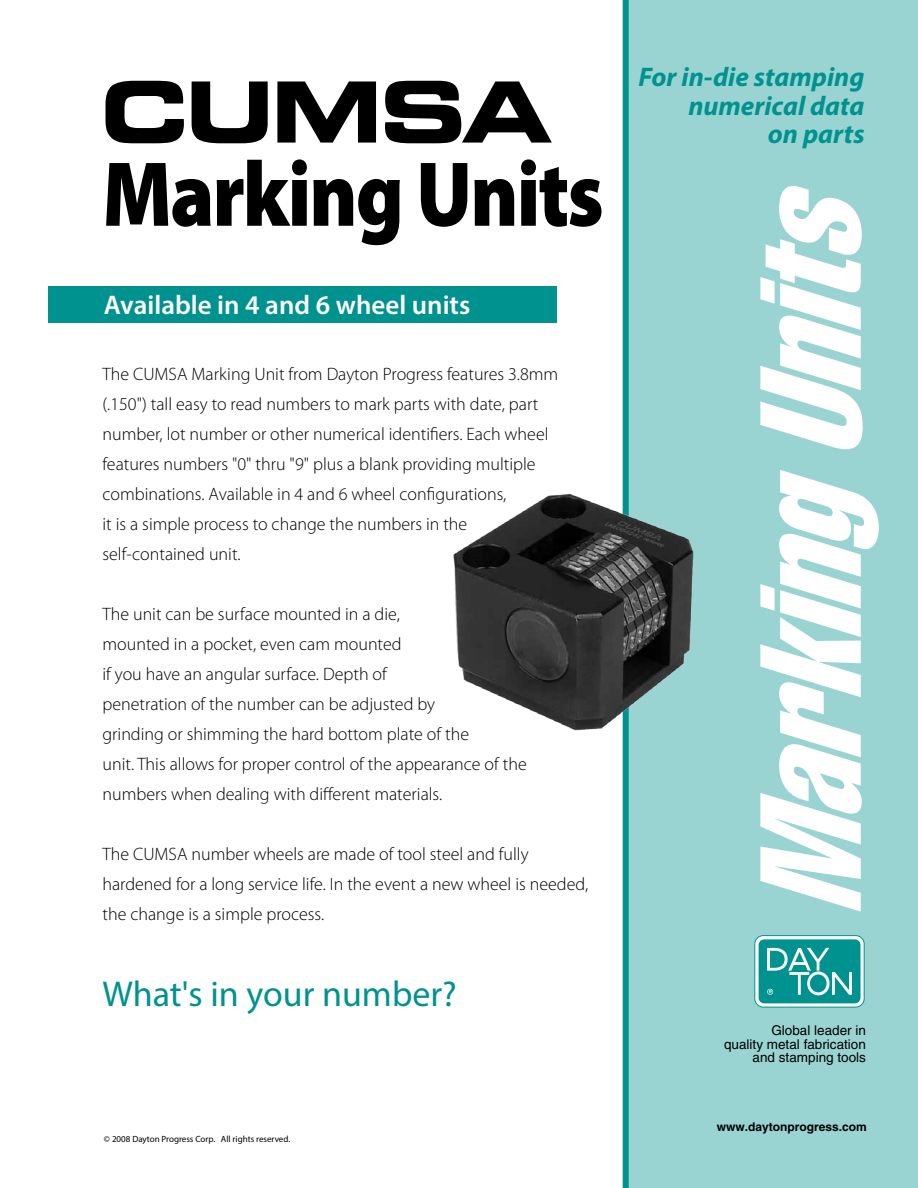
<style>
.page{position:relative;width:918px;height:1188px;background:#fff}
.page>*{position:absolute;margin:0;border:0;box-sizing:border-box;transform-origin:0 0}
.t1{font:italic extra-condensed 141px "Helvetica";color:#fff}
.t2{font:900 93px "Myriad Pro";letter-spacing:-.025em;color:#000;scale:.87 1}
.t3{font:700 expanded 84px "Square 721 BT";letter-spacing:-.03em;color:#000}
.t4{font:36px "Myriad Pro";color:#00928f}
.t5{font:italic 700 27px/28.5px "Myriad Pro";color:#00928f;text-align:right}
.t6{font:600 27px "Myriad Pro";color:#fff}
.t7{font:300 18px/30px "Myriad Pro";color:#000}
.t8{font:13.5px/13.5px "Helvetica";color:#000;text-align:right}
.t9{font:700 12px "Helvetica";color:#000}
.t10{font:9px "Myriad Pro";color:#000}
</style>
<div class="page">
<div style="left:626px;top:0;width:292px;height:1188px;background:#99d4d2"></div>
<svg style="left:755px;top:935px;width:109px;height:72px;background:#3caba9"></svg>
<div style="left:754px;top:935px;width:110px;height:72px;border:1px solid #00928f;border-radius:8px"></div>
<div style="left:623px;top:0;width:6px;height:1188px;background:#00928f"></div>
<div style="left:48px;top:286px;width:508px;height:37px;background:#00928f"></div>
<img style="left:453px;top:475px;width:241px;height:265px">
<h3 class="t3" style="left:100px;top:62px;width:454px">CUMSA</h3>
<h2 class="t2" style="left:102px;top:132px;width:578px">Marking Units</h2>
<h3 class="t6" style="left:104px;top:288px;width:368px">Available in 4 and 6 wheel units</h3>
<p class="t7" style="left:102px;top:359px;width:457px">The CUMSA Marking Unit from Dayton Progress features 3.8mm (.150") tall easy to read numbers to mark parts with date, part number, lot number or other numerical identifiers. Each wheel features numbers "0" thru "9" plus a blank providing multiple combinations. Available in 4 and 6 wheel configurations,<br>it is a simple process to change the numbers in the self-contained unit.</p>
<p class="t7" style="left:102px;top:599px;width:426px">The unit can be surface mounted in a die,<br>mounted in a pocket, even cam mounted<br>if you have an angular surface. Depth of<br>penetration of the number can be adjusted by<br>grinding or shimming the hard bottom plate of the<br>unit. This allows for proper control of the appearance of the numbers when dealing with different materials.</p>
<p class="t7" style="left:102px;top:839px;width:487px">The CUMSA number wheels are made of tool steel and fully hardened for a long service life. In the event a new wheel is needed, the change is a simple process.</p>
<h3 class="t4" style="left:102px;top:972px;width:356px">What's in your number?</h3>
<p class="t10" style="left:104px;top:1134px;width:188px">© 2008 Dayton Progress Corp. All rights reserved.</p>
<h3 class="t5" style="left:638px;top:62px;width:228px">For in-die stamping numerical data<br>on parts</h3>
<h1 class="t1" style="left:721px;top:915px;width:767px;rotate:-90deg">MarkingUnits</h1>
<p class="t8" style="left:724px;top:1024px;width:143px">Global leader in<br>quality metal fabrication and stamping tools</p>
<p class="t9" style="left:717px;top:1119px;width:152px">www.daytonprogress.com</p>
</div>
